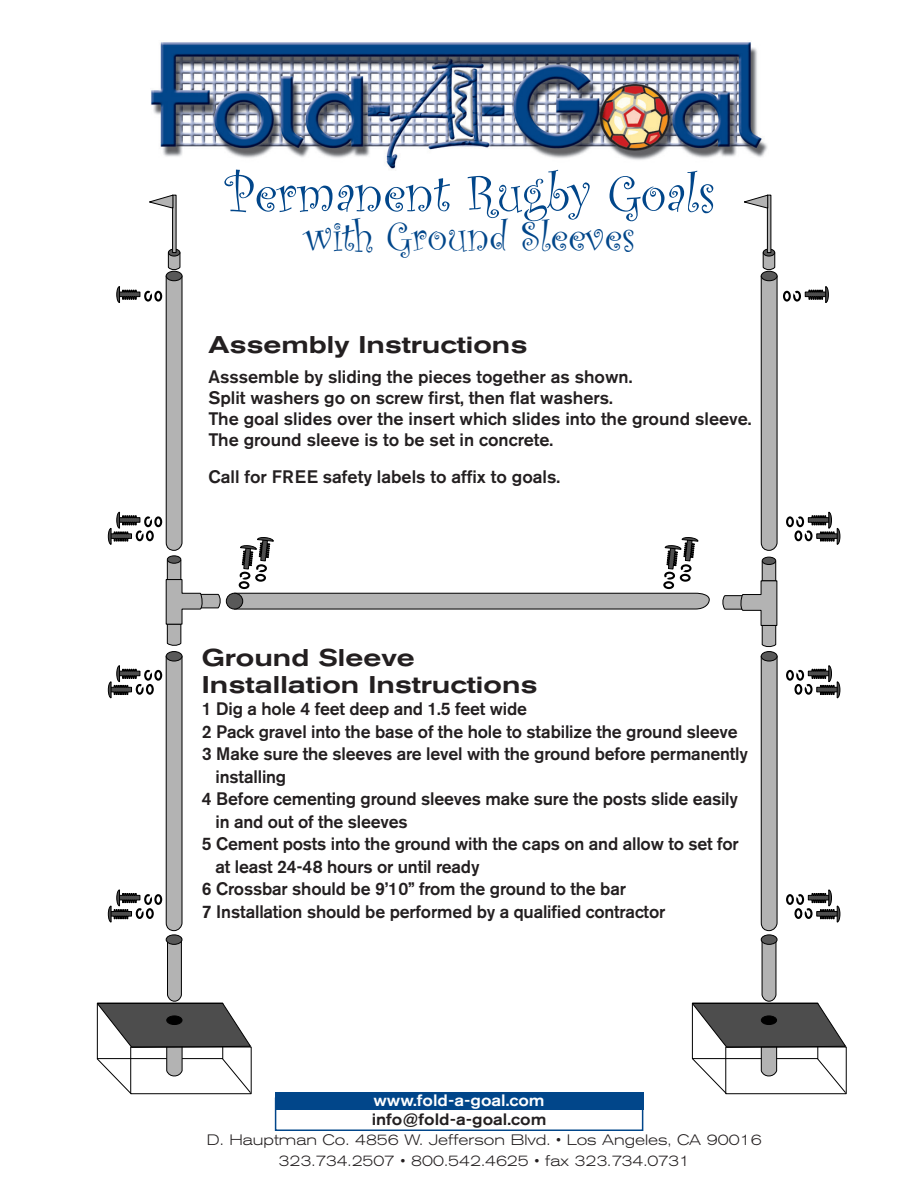
<style>
.page{position:relative;width:918px;height:1188px;background:#fff}
.page>*{position:absolute;margin:0;border:0;box-sizing:border-box;transform-origin:0 0}
.head{font:54px "Curlz";color:#01468a}
.t1{font:42px "Curlz";color:#01468a}
.t2{font:500 expanded 24px "Akzidenz Grotesk BE";color:#231f20}
.Paragraph_Style_1{font:500 18px/22.5px "Akzidenz Grotesk BE";letter-spacing:-.01em;color:#231f20}
.t3{font:500 16.5px "Akzidenz Grotesk BE";color:#231f20;scale:1.1 1}
.t4{font:500 16.5px "Akzidenz Grotesk BE";color:#fff;scale:1.1 1}
.t5{font:300 expanded 15px/21px "Akzidenz Grotesk BE";color:#231f20;text-align:center}
</style>
<div class="page">
<img style="left:151px;top:42px;width:617px;height:127px">
<div style="left:275px;top:1098px;width:368px;height:33px;border:2px solid #01468a"></div>
<div style="left:275px;top:1092px;width:368px;height:17px;background:#01468a"></div>
<svg style="left:165px;top:655px;width:18px;height:276px;background:#a3a3a3"></svg>
<div style="left:166px;top:652px;width:16px;height:9px;background:#595959;border-radius:50%"></div>
<div style="left:166px;top:651px;width:16px;height:10px;border:1px solid #000;border-radius:50%"></div>
<svg style="left:761px;top:655px;width:17px;height:276px;background:#a2a2a2"></svg>
<div style="left:761px;top:652px;width:16px;height:9px;background:#595959;border-radius:50%"></div>
<div style="left:761px;top:651px;width:16px;height:10px;border:1px solid #000;border-radius:50%"></div>
<svg style="left:234px;top:592px;width:476px;height:18px;background:#a4a4a4"></svg>
<div style="left:226px;top:593px;width:17px;height:16px;background:#595959;border-radius:50%"></div>
<div style="left:226px;top:593px;width:17px;height:16px;border:1px solid #000;border-radius:50%"></div>
<svg style="left:96px;top:937px;width:156px;height:157px"></svg>
<svg style="left:691px;top:937px;width:156px;height:157px"></svg>
<div style="left:154px;top:516px;width:8px;height:11px;border:2px solid #000;border-radius:50%"></div>
<div style="left:154px;top:291px;width:8px;height:11px;border:2px solid #000;border-radius:50%"></div>
<div style="left:783px;top:291px;width:8px;height:11px;border:2px solid #000;border-radius:50%"></div>
<div style="left:154px;top:670px;width:8px;height:11px;border:2px solid #000;border-radius:50%"></div>
<div style="left:786px;top:516px;width:8px;height:11px;border:2px solid #000;border-radius:50%"></div>
<div style="left:786px;top:670px;width:8px;height:11px;border:2px solid #000;border-radius:50%"></div>
<div style="left:154px;top:894px;width:8px;height:11px;border:2px solid #000;border-radius:50%"></div>
<div style="left:786px;top:894px;width:8px;height:11px;border:2px solid #000;border-radius:50%"></div>
<div style="left:239px;top:581px;width:11px;height:8px;border:2px solid #000;border-radius:50%"></div>
<div style="left:663px;top:581px;width:11px;height:8px;border:2px solid #000;border-radius:50%"></div>
<svg style="left:165px;top:558px;width:56px;height:88px"></svg>
<div style="left:167px;top:556px;width:14px;height:7px;background:#595959;border-radius:50%"></div>
<div style="left:167px;top:555px;width:14px;height:9px;border:1px solid #000;border-radius:50%"></div>
<svg style="left:722px;top:559px;width:56px;height:88px"></svg>
<div style="left:762px;top:557px;width:14px;height:8px;background:#595959;border-radius:50%"></div>
<div style="left:762px;top:557px;width:14px;height:8px;border:1px solid #000;border-radius:50%"></div>
<div style="left:166px;top:935px;width:16px;height:9px;background:#595959;border-radius:50%"></div>
<div style="left:166px;top:935px;width:16px;height:10px;border:1px solid #000;border-radius:50%"></div>
<div style="left:761px;top:935px;width:16px;height:9px;background:#595959;border-radius:50%"></div>
<div style="left:761px;top:935px;width:16px;height:10px;border:1px solid #000;border-radius:50%"></div>
<svg style="left:108px;top:512px;width:48px;height:33px"></svg>
<svg style="left:116px;top:286px;width:40px;height:17px"></svg>
<svg style="left:790px;top:286px;width:39px;height:17px"></svg>
<svg style="left:108px;top:665px;width:48px;height:33px"></svg>
<svg style="left:793px;top:512px;width:47px;height:33px"></svg>
<svg style="left:793px;top:665px;width:47px;height:33px"></svg>
<svg style="left:108px;top:890px;width:48px;height:32px"></svg>
<svg style="left:793px;top:890px;width:47px;height:32px"></svg>
<svg style="left:239px;top:537px;width:35px;height:46px"></svg>
<svg style="left:664px;top:537px;width:34px;height:46px"></svg>
<svg style="left:165px;top:252px;width:18px;height:299px;background:#a3a3a3"></svg>
<div style="left:168px;top:249px;width:12px;height:7px;background:#595959;border-radius:50%"></div>
<div style="left:168px;top:249px;width:12px;height:7px;border:1px solid #000;border-radius:50%"></div>
<div style="left:172px;top:195px;width:4px;height:58px;border:1px solid #000"></div>
<svg style="left:149px;top:194px;width:25px;height:15px"></svg>
<svg style="left:761px;top:252px;width:17px;height:299px;background:#a0a0a0"></svg>
<div style="left:763px;top:249px;width:12px;height:7px;background:#595959;border-radius:50%"></div>
<div style="left:763px;top:249px;width:12px;height:7px;border:1px solid #000;border-radius:50%"></div>
<div style="left:767px;top:195px;width:4px;height:58px;border:1px solid #000"></div>
<svg style="left:744px;top:194px;width:25px;height:15px"></svg>
<p class="head" style="left:225px;top:155px;width:492px">Permanent Rugby Goals</p>
<p class="t1" style="left:305px;top:207px;width:332px">with Ground Sleeves</p>
<p class="t2" style="left:208px;top:331px;width:321px">Assembly Instructions</p>
<p class="Paragraph_Style_1" style="left:208px;top:365px;width:426px">Asssemble by sliding the pieces together as shown.</p>
<p class="Paragraph_Style_1" style="left:208px;top:386px;width:406px">Split washers go on screw first, then flat washers.</p>
<p class="Paragraph_Style_1" style="left:208px;top:407px;width:545px">The goal slides over the insert which slides into the ground sleeve.</p>
<p class="Paragraph_Style_1" style="left:208px;top:428px;width:346px">The ground sleeve is to be set in concrete.</p>
<p class="Paragraph_Style_1" style="left:208px;top:466px;width:353px">Call for FREE safety labels to affix to goals.</p>
<p class="t2" style="left:202px;top:644px;width:215px">Ground Sleeve</p>
<p class="t2" style="left:202px;top:671px;width:337px">Installation Instructions</p>
<p class="Paragraph_Style_1" style="left:202px;top:698px;width:327px">1 Dig a hole 4 feet deep and 1.5 feet wide</p>
<p class="Paragraph_Style_1" style="left:202px;top:720px;width:537px">2 Pack gravel into the base of the hole to stabilize the ground sleeve</p>
<p class="Paragraph_Style_1" style="left:215px;top:743px;width:534px;text-indent:-14px">3 Make sure the sleeves are level with the ground before permanently installing</p>
<p class="Paragraph_Style_1" style="left:215px;top:788px;width:524px;text-indent:-14px">4 Before cementing ground sleeves make sure the posts slide easily in and out of the sleeves</p>
<p class="Paragraph_Style_1" style="left:215px;top:833px;width:525px;text-indent:-14px">5 Cement posts into the ground with the caps on and allow to set for at least 24-48 hours or until ready</p>
<p class="Paragraph_Style_1" style="left:202px;top:878px;width:426px">6 Crossbar should be 9’10” from the ground to the bar</p>
<p class="Paragraph_Style_1" style="left:202px;top:900px;width:465px">7 Installation should be performed by a qualified contractor</p>
<p class="t4" style="left:373px;top:1090px;width:157px">www.fold-a-goal.com</p>
<p class="t3" style="left:372px;top:1109px;width:160px">info@fold-a-goal.com</p>
<p class="t5" style="left:207px;top:1130px;width:556px">D. Hauptman Co. 4856 W. Jefferson Blvd. • Los Angeles, CA 90016<br>323.734.2507 • 800.542.4625 • fax 323.734.0731</p>
</div>
